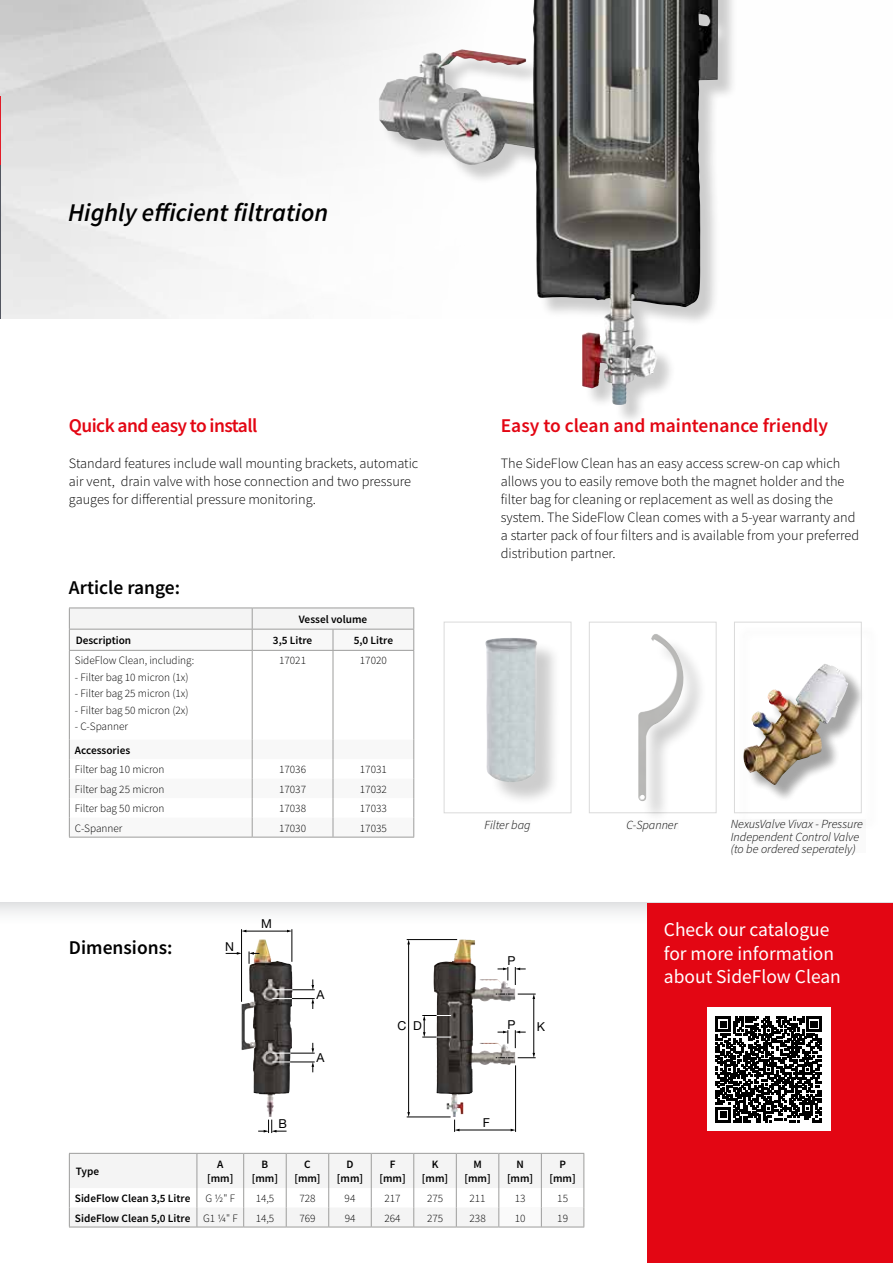
<style>
.page{position:relative;width:893px;height:1263px;background:#fff}
.page>*{position:absolute;margin:0;border:0;box-sizing:border-box;transform-origin:0 0}
.t1{font:italic 600 25.5px "Source Sans Pro";color:#000}
.t2{font:19.5px/23.4px "Source Sans Pro";color:#fff}
.t3{font:600 19.5px "Source Sans Pro";color:#e30613}
.t4{font:600 19.5px "Source Sans Pro";color:#000}
.t5{font:600 19.5px "Source Sans Pro";letter-spacing:-.03em;color:#e30613}
.t6{font:300 14.25px/18px "Source Sans Pro";color:#000}
.t7{font:italic 300 12.3px/12.3px "Source Sans Pro";color:#000}
.t8{font:12.3px "Helvetica Neue LT Com";color:#000}
.t9{font:300 11.25px "Source Sans Pro";color:#000}
.t10{font:600 11.25px/13.5px "Source Sans Pro";color:#000;text-align:center}
.s1{font-weight:300}
</style>
<div class="page">
<img style="left:0;top:0;width:378px;height:319px">
<div style="left:378px;top:0;width:362px;height:425px;background:#000;opacity:.2"></div>
<img style="left:378px;top:0;width:232px;height:388px">
<hr style="left:0;top:97px;width:1px;height:123px;background:#e30613">
<hr style="left:0;top:165px;width:1px;height:154px;background:#525660">
<svg style="left:69px;top:608px;width:345px;height:42px"></svg>
<hr style="left:69px;top:650px;width:183px;height:1px;background:#9d9d9c">
<hr style="left:69px;top:651px;width:1px;height:89px;background:#9d9d9c">
<hr style="left:252px;top:650px;width:81px;height:1px;background:#9d9d9c">
<hr style="left:252px;top:651px;width:1px;height:89px;background:#9d9d9c">
<hr style="left:333px;top:650px;width:81px;height:1px;background:#9d9d9c">
<hr style="left:333px;top:651px;width:1px;height:89px;background:#9d9d9c">
<hr style="left:413px;top:651px;width:1px;height:89px;background:#9d9d9c">
<svg style="left:69px;top:740px;width:345px;height:97px"></svg>
<hr style="left:69px;top:837px;width:183px;height:1px;background:#9d9d9c">
<hr style="left:252px;top:837px;width:81px;height:1px;background:#9d9d9c">
<hr style="left:333px;top:837px;width:81px;height:1px;background:#9d9d9c">
<img style="left:433px;top:1045px;width:30px;height:72px">
<hr style="left:459px;top:1130px;width:53px;height:1px;background:#000">
<hr style="left:408px;top:943px;width:1px;height:170px;background:#000">
<svg style="left:407px;top:1112px;width:3px;height:5px"></svg>
<hr style="left:515px;top:1065px;width:1px;height:67px;background:#000">
<svg style="left:454px;top:1119px;width:5px;height:13px"></svg>
<svg style="left:496px;top:1045px;width:40px;height:13px"></svg>
<hr style="left:407px;top:1117px;width:44px;height:1px;background:#000">
<img style="left:241px;top:1045px;width:33px;height:72px">
<svg style="left:272px;top:1062px;width:43px;height:10px"></svg>
<svg style="left:272px;top:1045px;width:43px;height:9px"></svg>
<svg style="left:258px;top:1119px;width:29px;height:14px"></svg>
<div style="left:731px;top:819px;width:134px;height:34px;background:#fafafa"></div>
<div style="left:736px;top:624px;width:144px;height:208px;background:#fefefe"></div>
<div style="left:746px;top:666px;width:115px;height:137px;background:#000;opacity:.2"></div>
<img style="left:807px;top:664px;width:17px;height:18px">
<div style="left:734px;top:622px;width:128px;height:191px;border:1px solid #dadada"></div>
<div style="left:484px;top:820px;width:47px;height:9px;background:#fafafa"></div>
<div style="left:444px;top:622px;width:127px;height:191px;border:1px solid #dadada"></div>
<div style="left:489px;top:641px;width:72px;height:165px;background:#000;opacity:.2"></div>
<img style="left:485px;top:638px;width:52px;height:144px">
<div style="left:627px;top:820px;width:52px;height:9px;background:#fafafa"></div>
<div style="left:589px;top:622px;width:127px;height:191px;border:1px solid #dadada"></div>
<div style="left:641px;top:637px;width:66px;height:188px;background:#000;opacity:.2"></div>
<img style="left:638px;top:634px;width:47px;height:167px">
<div style="left:541px;top:1153px;width:43px;height:35px;background:#f4f4f4"></div>
<div style="left:541px;top:1207px;width:43px;height:20px;background:#f4f4f4"></div>
<hr style="left:541px;top:1153px;width:43px;height:1px;background:#9d9d9c">
<hr style="left:583px;top:1154px;width:1px;height:34px;background:#9d9d9c">
<svg style="left:583px;top:1188px;width:1px;height:38px"></svg>
<hr style="left:541px;top:1226px;width:43px;height:1px;background:#9d9d9c">
<svg style="left:69px;top:1153px;width:473px;height:74px"></svg>
<hr style="left:498px;top:1226px;width:43px;height:1px;background:#9d9d9c">
<svg style="left:0;top:902px;width:893px;height:143px"></svg>
<div style="left:647px;top:904px;width:246px;height:359px;background:#e30613"></div>
<div style="left:707px;top:1008px;width:123px;height:123px;background:#fff"></div>
<svg style="left:716px;top:1016px;width:105px;height:106px"></svg>
<h1 class="t1" style="left:68px;top:196px;width:262px">Highly efficient filtration</h1>
<h2 class="t5" style="left:69px;top:413px;width:190px">Quick and easy to install</h2>
<p class="t6" style="left:69px;top:454px;width:351px">Standard features include wall mounting brackets, automatic air vent, drain valve with hose connection and two pressure gauges for differential pressure monitoring.</p>
<h2 class="t4" style="left:69px;top:575px;width:113px">Article range:</h2>
<p class="t10" style="left:299px;top:612px;width:70px">Vessel volume</p>
<p class="t10" style="left:76px;top:633px;width:57px">Description</p>
<p class="t10" style="left:273px;top:633px;width:41px">3,5 Litre</p>
<p class="t10" style="left:354px;top:633px;width:41px">5,0 Litre</p>
<p class="t9" style="left:75px;top:654px;width:121px">SideFlow Clean, including:</p>
<p class="t9" style="left:75px;top:670px;width:115px">- Filter bag 10 micron (1x)</p>
<p class="t9" style="left:75px;top:687px;width:115px">- Filter bag 25 micron (1x)</p>
<p class="t9" style="left:75px;top:703px;width:115px">- Filter bag 50 micron (2x)</p>
<p class="t9" style="left:75px;top:720px;width:55px">- C-Spanner</p>
<p class="t9" style="left:279px;top:654px;width:28px">17021</p>
<p class="t9" style="left:360px;top:654px;width:28px">17020</p>
<p class="t10" style="left:75px;top:743px;width:57px">Accessories</p>
<p class="t9" style="left:75px;top:762px;width:91px">Filter bag 10 micron</p>
<p class="t9" style="left:279px;top:762px;width:28px">17036</p>
<p class="t9" style="left:360px;top:762px;width:28px">17031</p>
<p class="t9" style="left:75px;top:782px;width:91px">Filter bag 25 micron</p>
<p class="t9" style="left:279px;top:782px;width:28px">17037</p>
<p class="t9" style="left:360px;top:782px;width:28px">17032</p>
<p class="t9" style="left:75px;top:801px;width:91px">Filter bag 50 micron</p>
<p class="t9" style="left:279px;top:801px;width:28px">17038</p>
<p class="t9" style="left:360px;top:801px;width:28px">17033</p>
<p class="t9" style="left:75px;top:821px;width:49px">C-Spanner</p>
<p class="t9" style="left:279px;top:821px;width:28px">17030</p>
<p class="t9" style="left:360px;top:821px;width:28px">17035</p>
<h2 class="t4" style="left:69px;top:935px;width:105px">Dimensions:</h2>
<p class="t8" style="left:225px;top:939px;width:10px">N</p>
<p class="t8" style="left:261px;top:916px;width:12px">M</p>
<p class="t8" style="left:316px;top:987px;width:10px">A</p>
<h2 class="t3" style="left:501px;top:413px;width:329px">Easy to clean and maintenance friendly</h2>
<p class="t6" style="left:501px;top:454px;width:360px">The SideFlow Clean has an easy access screw-on cap which allows you to easily remove both the magnet holder and the filter bag for cleaning or replacement as well as dosing the system. The SideFlow Clean comes with a 5-year warranty and a starter pack of four filters and is available from your preferred distribution partner.</p>
<p class="t7" style="left:484px;top:819px;width:48px">Filter bag</p>
<p class="t7" style="left:627px;top:819px;width:53px">C-Spanner</p>
<p class="t7" style="left:731px;top:818px;width:134px">NexusValve Vivax - Pressure<br>Independent Control Valve (to be ordered seperately)</p>
<p class="t8" style="left:508px;top:953px;width:10px">P</p>
<h2 class="t2" style="left:664px;top:918px;width:178px">Check our catalogue for more information about SideFlow Clean</h2>
<p class="t8" style="left:278px;top:1116px;width:10px">B</p>
<p class="t8" style="left:316px;top:1050px;width:10px">A</p>
<p class="t8" style="left:397px;top:1018px;width:26px">C D</p>
<p class="t8" style="left:508px;top:1016px;width:10px">P</p>
<p class="t8" style="left:537px;top:1019px;width:10px">K</p>
<p class="t8" style="left:483px;top:1115px;width:9px">F</p>
<p class="t10" style="left:76px;top:1164px;width:25px">Type</p>
<p class="t10" style="left:207px;top:1157px;width:28px">A [mm]</p>
<p class="t10" style="left:252px;top:1157px;width:28px">B [mm]</p>
<p class="t10" style="left:294px;top:1157px;width:28px">C [mm]</p>
<p class="t10" style="left:337px;top:1157px;width:28px">D [mm]</p>
<p class="t10" style="left:379px;top:1157px;width:28px">F [mm]</p>
<p class="t10" style="left:422px;top:1157px;width:28px">K [mm]</p>
<p class="t10" style="left:464px;top:1157px;width:28px">M [mm]</p>
<p class="t10" style="left:507px;top:1157px;width:28px">N [mm]</p>
<p class="t10" style="left:549px;top:1157px;width:28px">P [mm]</p>
<p class="t10" style="left:75px;top:1191px;width:117px">SideFlow Clean 3,5 Litre</p>
<p class="t9" style="left:206px;top:1191px;width:31px">G ½" F</p>
<p class="t9" style="left:256px;top:1191px;width:20px">14,5</p>
<p class="t9" style="left:299px;top:1191px;width:18px">728</p>
<p class="t9" style="left:345px;top:1191px;width:12px">94</p>
<p class="t9" style="left:384px;top:1191px;width:18px">217</p>
<p class="t9" style="left:427px;top:1191px;width:18px">275</p>
<p class="t9" style="left:470px;top:1191px;width:18px">211</p>
<p class="t9" style="left:515px;top:1191px;width:12px">13</p>
<p class="t9" style="left:557px;top:1191px;width:12px">15</p>
<p class="t10" style="left:75px;top:1211px;width:164px">SideFlow Clean 5,0 Litre <span class="s1">G1 ¼" F</span></p>
<p class="t9" style="left:256px;top:1211px;width:20px">14,5</p>
<p class="t9" style="left:299px;top:1211px;width:18px">769</p>
<p class="t9" style="left:345px;top:1211px;width:12px">94</p>
<p class="t9" style="left:384px;top:1211px;width:18px">264</p>
<p class="t9" style="left:427px;top:1211px;width:18px">275</p>
<p class="t9" style="left:470px;top:1211px;width:18px">238</p>
<p class="t9" style="left:515px;top:1211px;width:12px">10</p>
<p class="t9" style="left:557px;top:1211px;width:12px">19</p>
</div>
